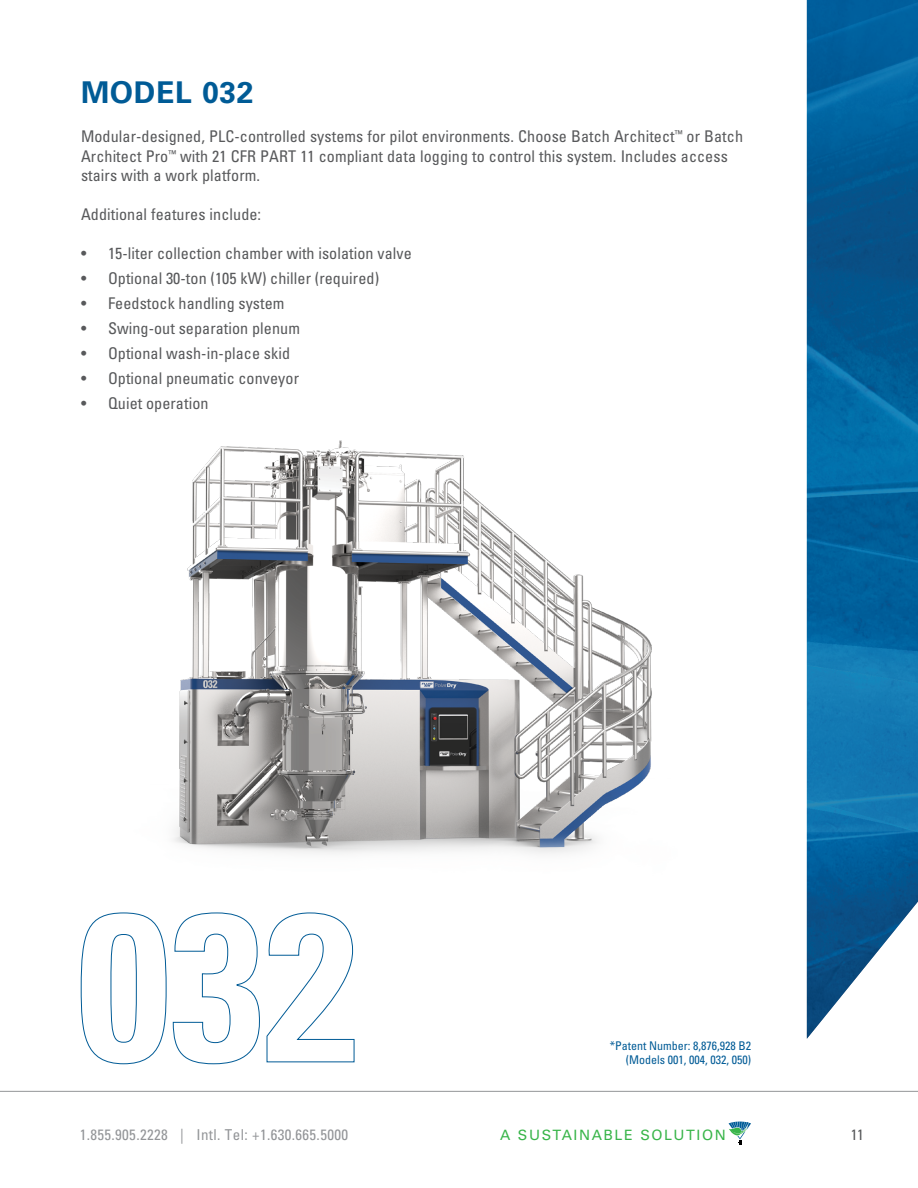
<style>
.page{position:relative;width:918px;height:1188px;background:#fff}
.page>*{position:absolute;margin:0;border:0;box-sizing:border-box;transform-origin:0 0}
.body{font:700 30px "Univers LT Std";letter-spacing:.02em;color:#005b96}
.body-2{font:condensed 16.2px/19.5px "Univers LT Std";letter-spacing:.005em;color:#58595b}
.t1{font:condensed 15px "Univers LT Std";letter-spacing:.025em;color:#939598}
.t2{font:condensed 15px "Univers LT Std";color:#58595b}
.t3{font:14.25px "Univers LT Std";letter-spacing:.11em;color:#39b54a}
.t4{font:condensed 12px/14.4px "Univers LT Std";color:#005b96;text-align:right}
</style>
<div class="page">
<svg style="left:729px;top:1122px;width:22px;height:23px"></svg>
<hr style="left:0;top:1091px;width:918px;height:1px;background:#939598">
<img style="left:114px;top:440px;width:538px;height:473px">
<svg style="left:81px;top:913px;width:273px;height:151px"></svg>
<svg style="left:807px;top:0;width:111px;height:1039px;background:#166da3"></svg>
<p class="body" style="left:81px;top:74px;width:174px">MODEL 032</p>
<p class="body-2" style="left:81px;top:127px;width:664px">Modular-designed, PLC-controlled systems for pilot environments. Choose Batch Architect<sup>™</sup> or Batch<br>Architect Pro<sup>™</sup> with 21 CFR PART 11 compliant data logging to control this system. Includes access stairs with a work platform.</p>
<p class="body-2" style="left:81px;top:205px;width:182px">Additional features include:</p>
<p class="body-2" style="left:81px;top:244px;width:332px">• 15-liter collection chamber with isolation valve</p>
<p class="body-2" style="left:81px;top:269px;width:300px">• Optional 30-ton (105 kW) chiller (required)</p>
<p class="body-2" style="left:81px;top:294px;width:205px">• Feedstock handling system</p>
<p class="body-2" style="left:81px;top:318px;width:220px">• Swing-out separation plenum</p>
<p class="body-2" style="left:81px;top:343px;width:211px">• Optional wash-in-place skid</p>
<p class="body-2" style="left:81px;top:368px;width:220px">• Optional pneumatic conveyor</p>
<p class="body-2" style="left:81px;top:393px;width:129px">• Quiet operation</p>
<p class="t4" style="left:610px;top:1038px;width:143px">*Patent Number: 8,876,928 B2 (Models 001, 004, 032, 050)</p>
<p class="t1" style="left:80px;top:1125px;width:270px">1.855.905.2228 | Intl. Tel: +1.630.665.5000</p>
<p class="t3" style="left:500px;top:1126px;width:227px">A SUSTAINABLE SOLUTION</p>
<p class="t2" style="left:851px;top:1125px;width:15px">11</p>
</div>
